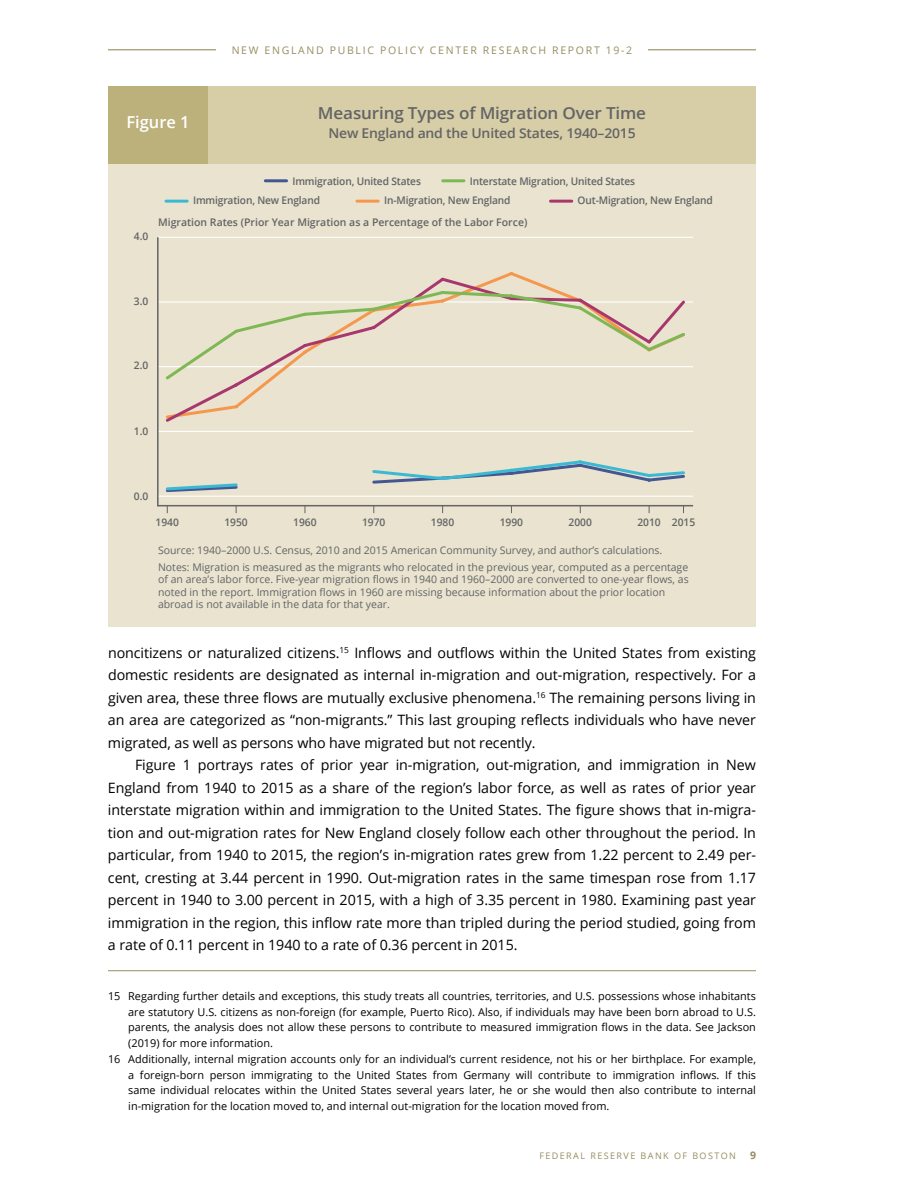
<style>
.page{position:relative;width:918px;height:1188px;background:#fff}
.page>*{position:absolute;margin:0;border:0;box-sizing:border-box;transform-origin:0 0}
.t1{font:600 16.5px "Open Sans";letter-spacing:-.01em;color:#636466;scale:1.04 1}
.t2{font:600 16.5px "Open Sans";color:#fff}
.t3{font:14.25px/22.5px "Open Sans";letter-spacing:-.005em;color:#000;text-align:justify}
.t4{font:600 13.5px "Open Sans";letter-spacing:-.015em;color:#636466;scale:1.04 1}
.t5{font:10.8px "Open Sans";color:#000}
.t6{font:10.5px/12.6px "Open Sans";color:#636466}
.t7{font:600 10.5px/18.1px "Open Sans";letter-spacing:-.015em;color:#636466}
.t8{font:10.5px "Open Sans";letter-spacing:.16em;color:#988d5f}
.t9{font:9px "Open Sans";letter-spacing:.16em;color:#988d5f}
.s1{font-weight:700;font-size:10.5px}
</style>
<div class="page">
<hr style="left:108px;top:49px;width:648px;height:1px;background:#988d5f">
<div style="left:216px;top:38px;width:432px;height:23px;background:#fff"></div>
<hr style="left:108px;top:970px;width:648px;height:1px;background:#988d5f">
<div style="left:108px;top:86px;width:648px;height:540px;background:#e9e3cf"></div>
<div style="left:108px;top:86px;width:648px;height:78px;background:#d7cda6"></div>
<div style="left:108px;top:86px;width:100px;height:78px;background:#bcb07b"></div>
<hr style="left:265px;top:179px;width:22px;height:3px;background:#455792">
<hr style="left:166px;top:200px;width:21px;height:3px;background:#3bb9d3">
<hr style="left:443px;top:179px;width:21px;height:3px;background:#7db854">
<hr style="left:551px;top:200px;width:21px;height:3px;background:#a7376d">
<hr style="left:357px;top:200px;width:21px;height:3px;background:#f5984d">
<hr style="left:158px;top:237px;width:535px;height:1px;background:#fff">
<hr style="left:158px;top:301px;width:535px;height:2px;background:#fff">
<hr style="left:158px;top:366px;width:535px;height:1px;background:#fff">
<hr style="left:158px;top:431px;width:535px;height:1px;background:#fff">
<hr style="left:158px;top:496px;width:535px;height:1px;background:#fff">
<hr style="left:158px;top:505px;width:535px;height:1px;background:#636466">
<hr style="left:157px;top:237px;width:2px;height:269px;background:#636466">
<svg style="left:165px;top:460px;width:520px;height:32px"></svg>
<svg style="left:165px;top:275px;width:523px;height:147px"></svg>
<svg style="left:163px;top:289px;width:524px;height:93px"></svg>
<p class="t2" style="left:126px;top:111px;width:65px">Figure 1</p>
<p class="t8" style="left:232px;top:43px;width:402px">NEW ENGLAND PUBLIC POLICY CENTER RESEARCH REPORT 19-2</p>
<p class="t1" style="left:318px;top:102px;width:317px">Measuring Types of Migration Over Time</p>
<p class="t4" style="left:328px;top:124px;width:297px">New England and the United States, 1940–2015</p>
<p class="t7" style="left:193px;top:172px;width:229px;text-indent:99px">Immigration, United States<br>Immigration, New England</p>
<p class="t7" style="left:384px;top:172px;width:252px;text-indent:86px">Interstate Migration, United States<br>In-Migration, New England</p>
<p class="t7" style="left:578px;top:191px;width:137px">Out-Migration, New England</p>
<p class="t7" style="left:134px;top:227px;width:16px">4.0</p>
<p class="t7" style="left:158px;top:213px;width:371px">Migration Rates (Prior Year Migration as a Percentage of the Labor Force)</p>
<p class="t7" style="left:134px;top:292px;width:16px">3.0</p>
<p class="t7" style="left:134px;top:356px;width:16px">2.0</p>
<p class="t7" style="left:134px;top:422px;width:16px">1.0</p>
<p class="t7" style="left:134px;top:487px;width:16px">0.0</p>
<p class="t7" style="left:293px;top:513px;width:25px">1960</p>
<p class="t7" style="left:431px;top:513px;width:25px">1980</p>
<p class="t7" style="left:500px;top:513px;width:25px">1990</p>
<p class="t7" style="left:569px;top:513px;width:25px">2000</p>
<p class="t7" style="left:637px;top:513px;width:59px">2010 2015</p>
<p class="t7" style="left:156px;top:513px;width:25px">1940</p>
<p class="t7" style="left:224px;top:513px;width:25px">1950</p>
<p class="t7" style="left:362px;top:513px;width:25px">1970</p>
<p class="t6" style="left:158px;top:541px;width:532px;line-height:17.1px">Source: 1940–2000 U.S. Census, 2010 and 2015 American Community Survey, and author’s calculations.<br>Notes: Migration is measured as the migrants who relocated in the previous year, computed as a percentage</p>
<p class="t6" style="left:158px;top:573px;width:532px">of an area’s labor force. Five-year migration flows in 1940 and 1960–2000 are converted to one-year flows, as noted in the report. Immigration flows in 1960 are missing because information about the prior location abroad is not available in the data for that year.</p>
<p class="t3" style="left:108px;top:641px;width:650px">noncitizens or naturalized citizens.<sup>15</sup> Inflows and outflows within the United States from existing domestic residents are designated as internal in-migration and out-migration, respectively. For a given area, these three flows are mutually exclusive phenomena.<sup>16</sup> The remaining persons living in an area are categorized as “non-migrants.” This last grouping reflects individuals who have never migrated, as well as persons who have migrated but not recently.</p>
<p class="t3" style="left:108px;top:753px;width:650px;text-indent:27px">Figure 1 portrays rates of prior year in-migration, out-migration, and immigration in New England from 1940 to 2015 as a share of the region’s labor force, as well as rates of prior year interstate migration within and immigration to the United States. The figure shows that in-migra&shy;tion and out-migration rates for New England closely follow each other throughout the period. In particular, from 1940 to 2015, the region’s in-migration rates grew from 1.22 percent to 2.49 per&shy;cent, cresting at 3.44 percent in 1990. Out-migration rates in the same timespan rose from 1.17 percent in 1940 to 3.00 percent in 2015, with a high of 3.35 percent in 1980. Examining past year immigration in the region, this inflow rate more than tripled during the period studied, going from a rate of 0.11 percent in 1940 to a rate of 0.36 percent in 2015.</p>
<p class="t5" style="left:108px;top:989px;width:650px">15 Regarding further details and exceptions, this study treats all countries, territories, and U.S. possessions whose inhabitants</p>
<p class="t5" style="left:128px;top:1004px;width:629px">are statutory U.S. citizens as non-foreign (for example, Puerto Rico). Also, if individuals may have been born abroad to U.S.</p>
<p class="t5" style="left:128px;top:1020px;width:629px">parents, the analysis does not allow these persons to contribute to measured immigration flows in the data. See Jackson</p>
<p class="t5" style="left:128px;top:1036px;width:146px">(2019) for more information.</p>
<p class="t5" style="left:108px;top:1052px;width:650px">16 Additionally, internal migration accounts only for an individual’s current residence, not his or her birthplace. For example,</p>
<p class="t5" style="left:128px;top:1067px;width:629px">a foreign-born person immigrating to the United States from Germany will contribute to immigration inflows. If this</p>
<p class="t5" style="left:128px;top:1083px;width:629px">same individual relocates within the United States several years later, he or she would then also contribute to internal</p>
<p class="t5" style="left:128px;top:1099px;width:483px">in-migration for the location moved to, and internal out-migration for the location moved from.</p>
<p class="t9" style="left:539px;top:1150px;width:218px">FEDERAL RESERVE BANK OF BOSTON <span class="s1">9</span></p>
</div>
